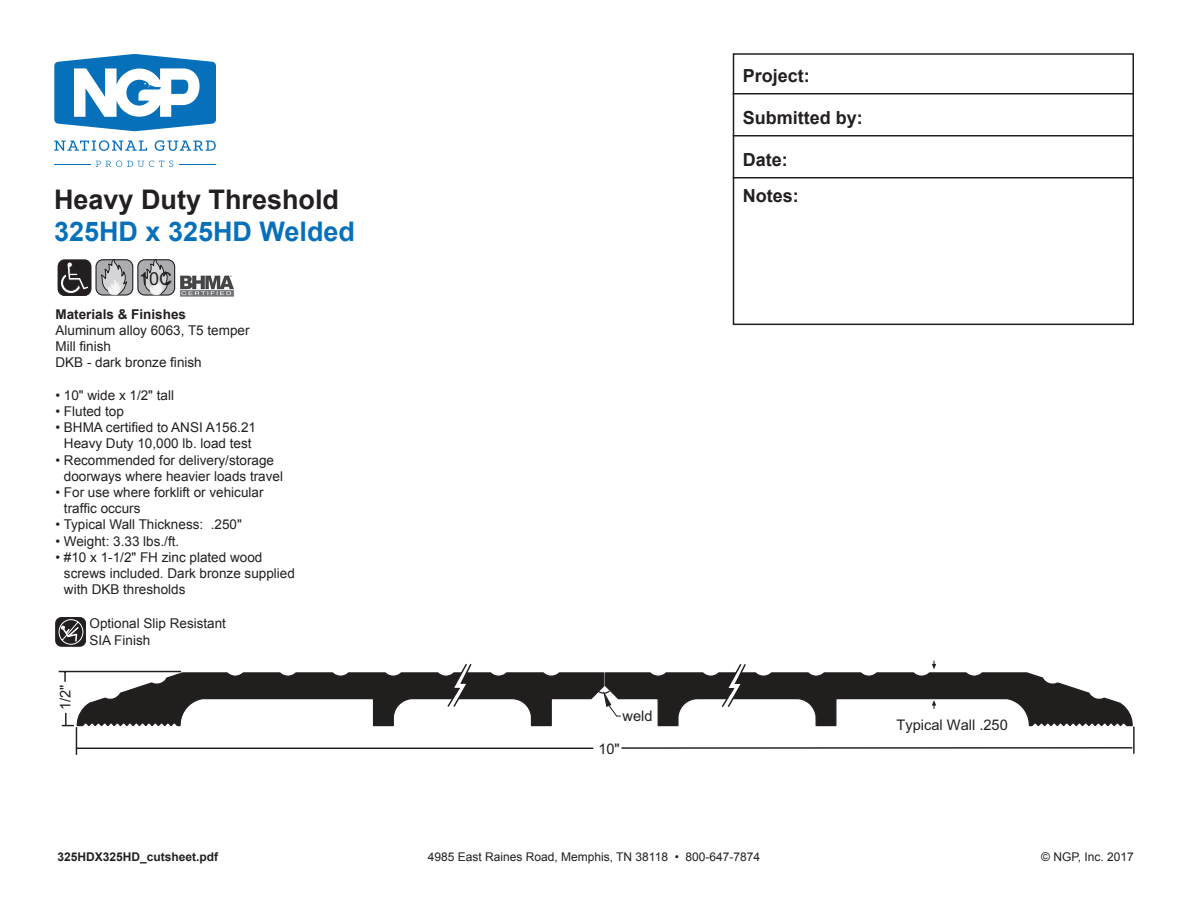
<style>
.page{position:relative;width:1188px;height:918px;background:#fff}
.page>*{position:absolute;margin:0;border:0;box-sizing:border-box;transform-origin:0 0}
.t1{font:700 27px "Arial";color:#231f20}
.t2{font:700 27px "Arial";color:#0770ba}
.t3{font:700 18px/36px "Arial";color:#231f20}
.t4{font:18px "Arial";color:#231f20}
.t5{font:14.7px "Arial";color:#231f20}
.t6{font:13.5px/16.2px "Arial";color:#231f20}
.t7{font:700 13.5px "Arial";color:#231f20}
.t8{font:12px "Arial";color:#231f20}
.t9{font:700 12px "Arial";color:#231f20}
</style>
<div class="page">
<hr style="left:733px;top:93px;width:401px;height:1px;background:#231f20">
<hr style="left:733px;top:135px;width:401px;height:1px;background:#231f20">
<hr style="left:733px;top:177px;width:401px;height:1px;background:#231f20">
<svg style="left:54px;top:54px;width:162px;height:77px"></svg>
<svg style="left:54px;top:140px;width:93px;height:11px"></svg>
<svg style="left:155px;top:140px;width:61px;height:11px"></svg>
<svg style="left:96px;top:161px;width:77px;height:6px"></svg>
<hr style="left:54px;top:164px;width:37px;height:1px;background:#0770ba">
<hr style="left:179px;top:164px;width:37px;height:1px;background:#0770ba">
<div style="left:733px;top:53px;width:401px;height:272px;border:2px solid #231f20"></div>
<div style="left:58px;top:260px;width:33px;height:35px;background:#231f20;border-radius:7px"></div>
<div style="left:58px;top:259px;width:33px;height:37px;border:1px solid #231f20;border-radius:7px"></div>
<svg style="left:60px;top:262px;width:29px;height:32px"></svg>
<div style="left:96px;top:260px;width:37px;height:35px;background:#acadb1;border-radius:7px"></div>
<div style="left:95px;top:259px;width:38px;height:37px;border:1px solid #231f20;border-radius:7px"></div>
<svg style="left:101px;top:259px;width:27px;height:37px"></svg>
<div style="left:138px;top:260px;width:37px;height:35px;background:#acadb1;border-radius:7px"></div>
<div style="left:137px;top:259px;width:38px;height:37px;border:1px solid #231f20;border-radius:7px"></div>
<svg style="left:143px;top:259px;width:27px;height:37px"></svg>
<img style="left:180px;top:275px;width:55px;height:22px">
<hr style="left:1133px;top:727px;width:2px;height:27px;background:#231f20">
<hr style="left:59px;top:671px;width:122px;height:1px;background:#231f20">
<svg style="left:62px;top:661px;width:1072px;height:94px"></svg>
<div style="left:56px;top:618px;width:30px;height:28px;background:#231f20;border-radius:6px"></div>
<div style="left:55px;top:617px;width:31px;height:29px;border:1px solid #231f20;border-radius:6px"></div>
<svg style="left:58px;top:619px;width:26px;height:26px"></svg>
<h1 class="t1" style="left:54px;top:181px;width:287px">Heavy Duty Threshold</h1>
<h1 class="t2" style="left:54px;top:214px;width:303px">325HD x 325HD Welded</h1>
<h2 class="t4" style="left:139px;top:266px;width:35px">10C</h2>
<p class="t7" style="left:55px;top:305px;width:132px">Materials &amp; Finishes</p>
<p class="t6" style="left:55px;top:322px;width:196px">Aluminum alloy 6063, T5 temper<br>Mill finish<br>DKB - dark bronze finish</p>
<p class="t6" style="left:55px;top:387px;width:120px">• 10" wide x 1/2" tall</p>
<p class="t6" style="left:55px;top:403px;width:70px">• Fluted top</p>
<p class="t6" style="left:55px;top:420px;width:202px;text-align:center">• BHMA certified to ANSI A156.21<br>Heavy Duty 10,000 lb. load test</p>
<p class="t6" style="left:64px;top:452px;width:221px;text-indent:-8px">• Recommended for delivery/storage doorways where heavier loads travel</p>
<p class="t6" style="left:64px;top:484px;width:201px;text-indent:-8px">• For use where forklift or vehicular traffic occurs</p>
<p class="t6" style="left:55px;top:517px;width:188px">• Typical Wall Thickness: .250"</p>
<p class="t6" style="left:55px;top:533px;width:125px">• Weight: 3.33 lbs./ft.</p>
<p class="t6" style="left:64px;top:549px;width:232px;text-indent:-8px">• #10 x 1-1/2" FH zinc plated wood screws included. Dark bronze supplied with DKB thresholds</p>
<p class="t6" style="left:90px;top:616px;width:138px">Optional Slip Resistant<br>SIA Finish</p>
<p class="t5" style="left:56px;top:710px;width:27px;rotate:-90deg">1/2"</p>
<h2 class="t3" style="left:743px;top:58px;width:69px">Project:</h2>
<h2 class="t3" style="left:743px;top:100px;width:122px">Submitted by:</h2>
<h2 class="t3" style="left:743px;top:142px;width:57px">Date:<br>Notes:</h2>
<p class="t5" style="left:622px;top:707px;width:32px">weld</p>
<p class="t5" style="left:598px;top:739px;width:23px">10"</p>
<p class="t5" style="left:896px;top:715px;width:113px">Typical Wall .250</p>
<p class="t9" style="left:58px;top:849px;width:162px">325HDX325HD_cutsheet.pdf</p>
<p class="t8" style="left:428px;top:849px;width:334px">4985 East Raines Road, Memphis, TN 38118 • 800-647-7874</p>
<p class="t8" style="left:1041px;top:849px;width:94px">© NGP, Inc. 2017</p>
</div>
